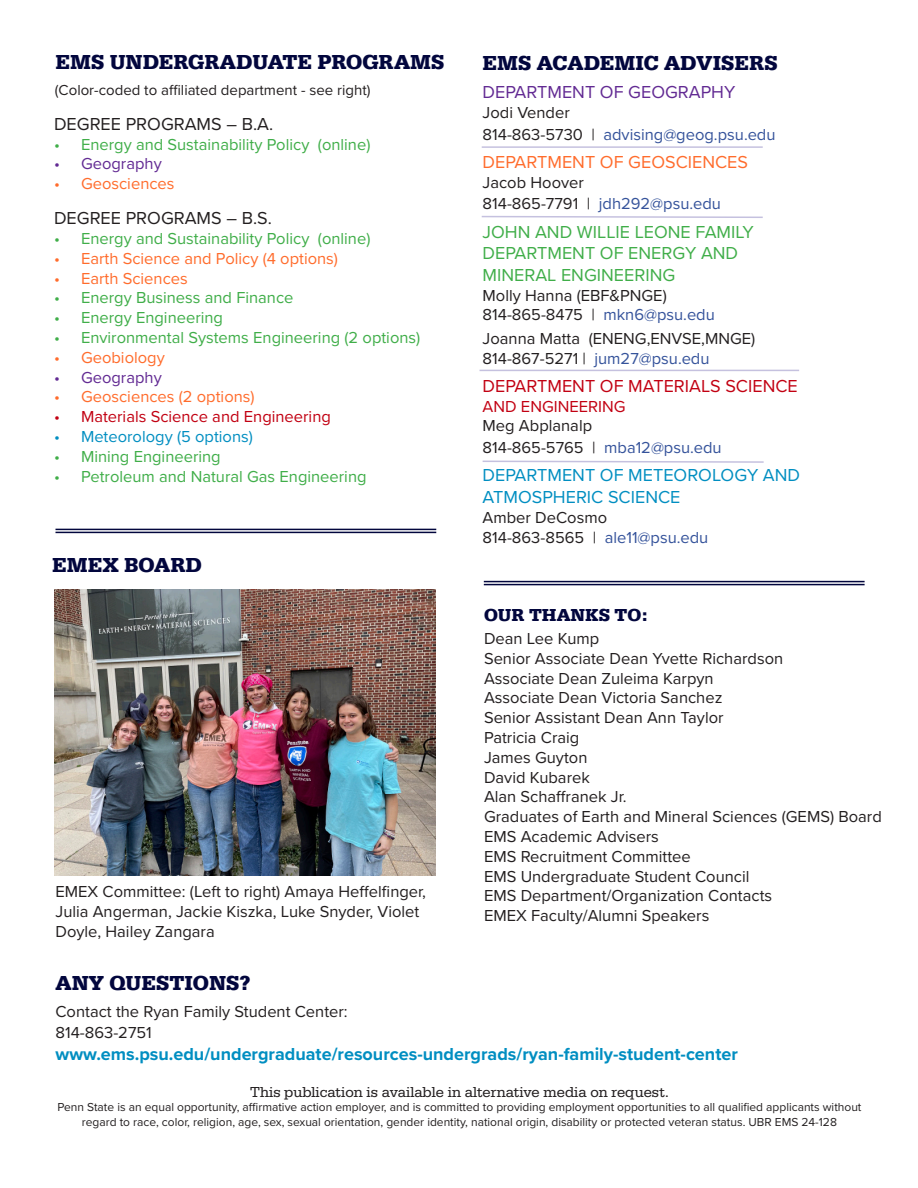
<style>
.page{position:relative;width:918px;height:1188px;background:#fff}
.page>*{position:absolute;margin:0;border:0;box-sizing:border-box;transform-origin:0 0}
.t1{font:700 21px "Serifa";color:#02063d}
.t2{font:700 18px "Proxima Nova";color:#008ec1}
.t3{font:18px/21.6px "Proxima Nova";color:#40ae49}
.t4{font:18px/21.6px "Proxima Nova";color:#008ec1}
.t5{font:18px "Proxima Nova";color:#231f20}
.t6{font:18px "Proxima Nova";color:#c20012}
.t7{font:18px "Proxima Nova";color:#ff6c2c}
.t8{font:18px "Proxima Nova";color:#622a93}
.t9{font:700 18px "Serifa";color:#02063d}
.t10{font:16.5px/19.8px "Proxima Nova";color:#231f20}
.t11{font:16.5px "Proxima Nova";color:#40ae49}
.t12{font:16.5px "Proxima Nova";color:#ff6c2c}
.t13{font:16.5px/19.8px "Proxima Nova";color:#c20012}
.t14{font:16.5px "Proxima Nova";color:#008ec1}
.t15{font:16.5px "Proxima Nova";color:#622a93}
.t16{font:15px "Serifa";color:#231f20}
.t17{font:15px "Proxima Nova";color:#231f20}
.t18{font:12px/14.4px "Proxima Nova";color:#231f20;text-align:center}
.s1{color:#35539b}
.s2{color:#231f20}
</style>
<div class="page">
<hr style="left:484px;top:581px;width:381px;height:1px;background:#02063d">
<hr style="left:484px;top:584px;width:381px;height:1px;background:#02063d">
<hr style="left:482px;top:146px;width:281px;height:2px;background:#c5c1df">
<svg style="left:481px;top:215px;width:282px;height:3px"></svg>
<hr style="left:480px;top:370px;width:319px;height:1px;background:#c5c1df">
<svg style="left:482px;top:460px;width:282px;height:3px"></svg>
<hr style="left:56px;top:529px;width:380px;height:1px;background:#02063d">
<hr style="left:56px;top:532px;width:380px;height:1px;background:#02063d">
<img style="left:54px;top:590px;width:381px;height:286px">
<p class="t1" style="left:56px;top:49px;width:390px">EMS UNDERGRADUATE PROGRAMS</p>
<p class="t1" style="left:483px;top:50px;width:297px">EMS ACADEMIC ADVISERS</p>
<p class="t8" style="left:483px;top:79px;width:254px">DEPARTMENT OF GEOGRAPHY</p>
<p class="t10" style="left:483px;top:101px;width:294px;line-height:21.6px">Jodi Vender<br>814-863-5730 | <span class="s1">advising@geog.psu.edu</span></p>
<p class="t7" style="left:483px;top:148px;width:267px">DEPARTMENT OF GEOSCIENCES</p>
<p class="t10" style="left:483px;top:171px;width:240px;line-height:21.6px">Jacob Hoover<br>814-865-7791 | <span class="s1">jdh292@psu.edu</span></p>
<p class="t3" style="left:483px;top:220px;width:273px">JOHN AND WILLIE LEONE FAMILY<br>DEPARTMENT OF ENERGY AND<br>MINERAL ENGINEERING</p>
<p class="t10" style="left:483px;top:284px;width:234px">Molly Hanna (EBF&amp;PNGE)<br>814-865-8475 | <span class="s1">mkn6@psu.edu</span></p>
<p class="t10" style="left:483px;top:328px;width:274px">Joanna Matta (ENENG,ENVSE,MNGE)<br>814-867-5271 | <span class="s1">jum27@psu.edu</span></p>
<p class="t6" style="left:483px;top:372px;width:317px">DEPARTMENT OF MATERIALS SCIENCE</p>
<p class="t13" style="left:483px;top:396px;width:145px">AND ENGINEERING<br><span class="s2">Meg Abplanalp</span></p>
<p class="t10" style="left:483px;top:437px;width:241px">814-865-5765 | <span class="s1">mba12@psu.edu</span></p>
<p class="t4" style="left:483px;top:464px;width:319px">DEPARTMENT OF METEOROLOGY AND<br>ATMOSPHERIC SCIENCE</p>
<p class="t10" style="left:483px;top:507px;width:227px">Amber DeCosmo<br>814-863-8565 | <span class="s1">ale11@psu.edu</span></p>
<p class="t17" style="left:55px;top:79px;width:317px">(Color-coded to affiliated department - see right)</p>
<p class="t5" style="left:54px;top:110px;width:221px">DEGREE PROGRAMS – B.A.</p>
<p class="t11" style="left:54px;top:132px;width:318px">• Energy and Sustainability Policy (online)</p>
<p class="t15" style="left:54px;top:152px;width:109px">• Geography</p>
<p class="t12" style="left:54px;top:171px;width:122px">• Geosciences</p>
<p class="t5" style="left:54px;top:205px;width:219px">DEGREE PROGRAMS – B.S.</p>
<p class="t11" style="left:54px;top:226px;width:318px">• Energy and Sustainability Policy (online)</p>
<p class="t12" style="left:54px;top:246px;width:286px">• Earth Science and Policy (4 options)</p>
<p class="t12" style="left:54px;top:266px;width:135px">• Earth Sciences</p>
<p class="t11" style="left:54px;top:286px;width:241px">• Energy Business and Finance</p>
<p class="t11" style="left:54px;top:305px;width:171px">• Energy Engineering</p>
<p class="t11" style="left:54px;top:325px;width:368px">• Environmental Systems Engineering (2 options)</p>
<p class="t12" style="left:54px;top:345px;width:112px">• Geobiology</p>
<p class="t15" style="left:54px;top:365px;width:109px">• Geography</p>
<p class="t12" style="left:54px;top:385px;width:202px">• Geosciences (2 options)</p>
<p class="t13" style="left:54px;top:406px;width:278px">• Materials Science and Engineering</p>
<p class="t14" style="left:54px;top:424px;width:200px">• Meteorology (5 options)</p>
<p class="t11" style="left:54px;top:444px;width:168px">• Mining Engineering</p>
<p class="t11" style="left:54px;top:464px;width:314px">• Petroleum and Natural Gas Engineering</p>
<p class="t1" style="left:52px;top:552px;width:151px">EMEX BOARD</p>
<p class="t10" style="left:56px;top:881px;width:372px">EMEX Committee: (Left to right) Amaya Heffelfinger,<br>Julia Angerman, Jackie Kiszka, Luke Snyder, Violet<br>Doyle, Hailey Zangara</p>
<p class="t9" style="left:484px;top:604px;width:165px">OUR THANKS TO:</p>
<p class="t10" style="left:484px;top:628px;width:301px">Dean Lee Kump<br>Senior Associate Dean Yvette Richardson<br>Associate Dean Zuleima Karpyn</p>
<p class="t10" style="left:484px;top:687px;width:240px">Associate Dean Victoria Sanchez</p>
<p class="t10" style="left:484px;top:707px;width:241px">Senior Assistant Dean Ann Taylor<br>Patricia Craig</p>
<p class="t10" style="left:484px;top:747px;width:105px">James Guyton</p>
<p class="t10" style="left:484px;top:766px;width:399px">David Kubarek<br>Alan Schaffranek Jr.<br>Graduates of Earth and Mineral Sciences (GEMS) Board</p>
<p class="t10" style="left:484px;top:826px;width:176px">EMS Academic Advisers</p>
<p class="t10" style="left:484px;top:846px;width:208px">EMS Recruitment Committee</p>
<p class="t10" style="left:484px;top:865px;width:290px">EMS Undergraduate Student Council<br>EMS Department/Organization Contacts</p>
<p class="t10" style="left:484px;top:905px;width:227px">EMEX Faculty/Alumni Speakers</p>
<p class="t1" style="left:56px;top:971px;width:196px">ANY QUESTIONS?</p>
<p class="t10" style="left:56px;top:1000px;width:294px;line-height:21.6px">Contact the Ryan Family Student Center:<br>814-863-2751</p>
<p class="t2" style="left:56px;top:1040px;width:684px">www.ems.psu.edu/undergraduate/resources-undergrads/ryan-family-student-center</p>
<p class="t16" style="left:250px;top:1083px;width:420px">This publication is available in alternative media on request.</p>
<p class="t18" style="left:57px;top:1099px;width:806px">Penn State is an equal opportunity, affirmative action employer, and is committed to providing employment opportunities to all qualified applicants without regard to race, color, religion, age, sex, sexual orientation, gender identity, national origin, disability or protected veteran status. UBR EMS 24-128</p>
</div>
